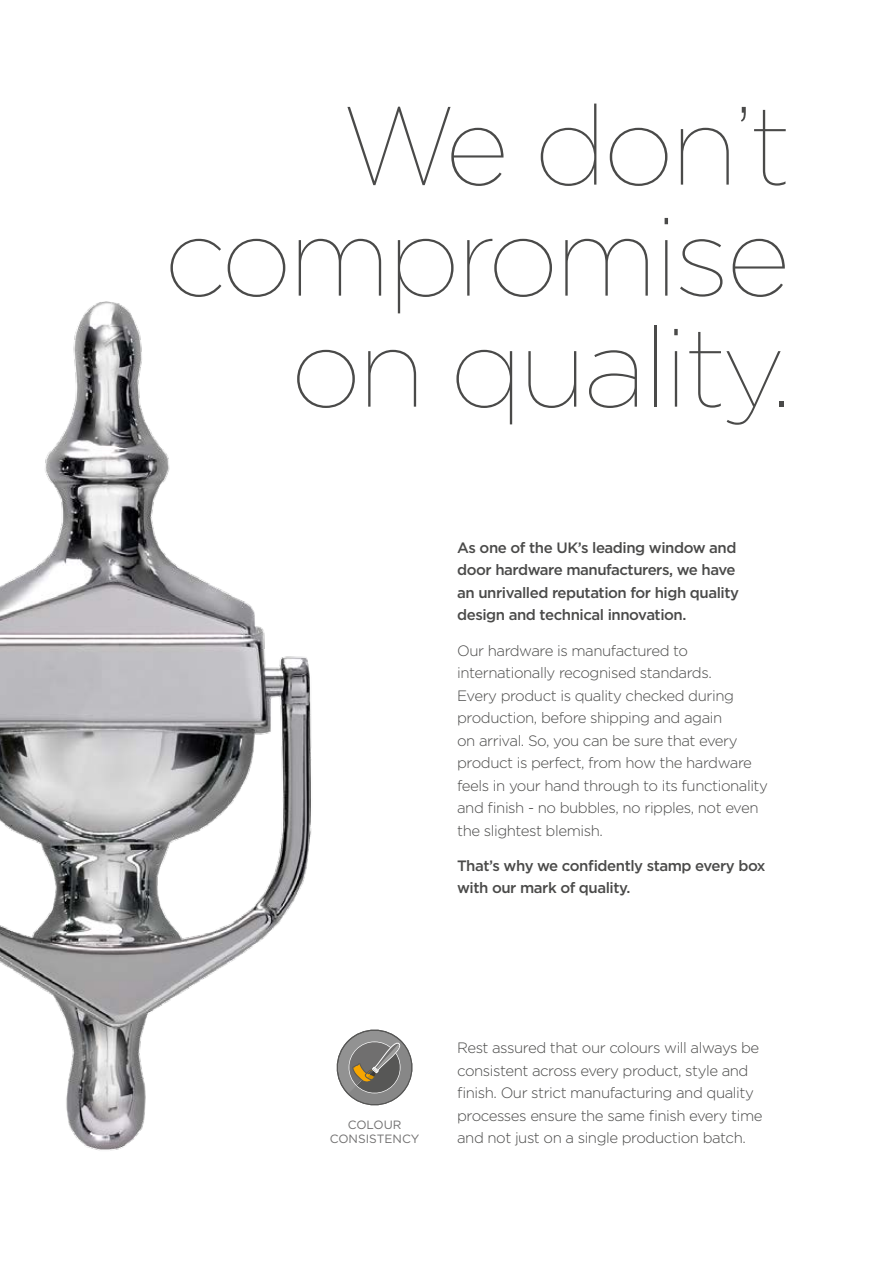
<style>
.page{position:relative;width:893px;height:1263px;background:#fff}
.page>*{position:absolute;margin:0;border:0;box-sizing:border-box;transform-origin:0 0}
.t1{font:100 111px/111px "Gotham";letter-spacing:-.03em;color:#4a4a49;text-align:right}
.t2{font:300 15px/22.5px "Gotham";letter-spacing:-.03em;color:#4a4a49}
.t3{font:500 15px/22.5px "Gotham";letter-spacing:-.03em;color:#4a4a49}
.t4{font:12px/14.4px "Gotham";color:#706f6f;text-align:center}
</style>
<div class="page">
<img style="left:0;top:301px;width:312px;height:850px">
<svg style="left:336px;top:1029px;width:77px;height:77px"></svg>
<h1 class="t1" style="left:164px;top:86px;width:628px">We don’t compromise on quality.</h1>
<p class="t3" style="left:457px;top:536px;width:283px">As one of the UK’s leading window and door hardware manufacturers, we have an unrivalled reputation for high quality design and technical innovation.</p>
<p class="t2" style="left:457px;top:639px;width:312px">Our hardware is manufactured to internationally recognised standards.<br>Every product is quality checked during production, before shipping and again<br>on arrival. So, you can be sure that every product is perfect, from how the hardware feels in your hand through to its functionality and finish - no bubbles, no ripples, not even the slightest blemish.</p>
<p class="t3" style="left:457px;top:854px;width:310px">That’s why we confidently stamp every box with our mark of quality.</p>
<p class="t4" style="left:330px;top:1117px;width:91px">COLOUR<br>CONSISTENCY</p>
<p class="t2" style="left:457px;top:1036px;width:307px">Rest assured that our colours will always be consistent across every product, style and finish. Our strict manufacturing and quality processes ensure the same finish every time and not just on a single production batch.</p>
</div>
